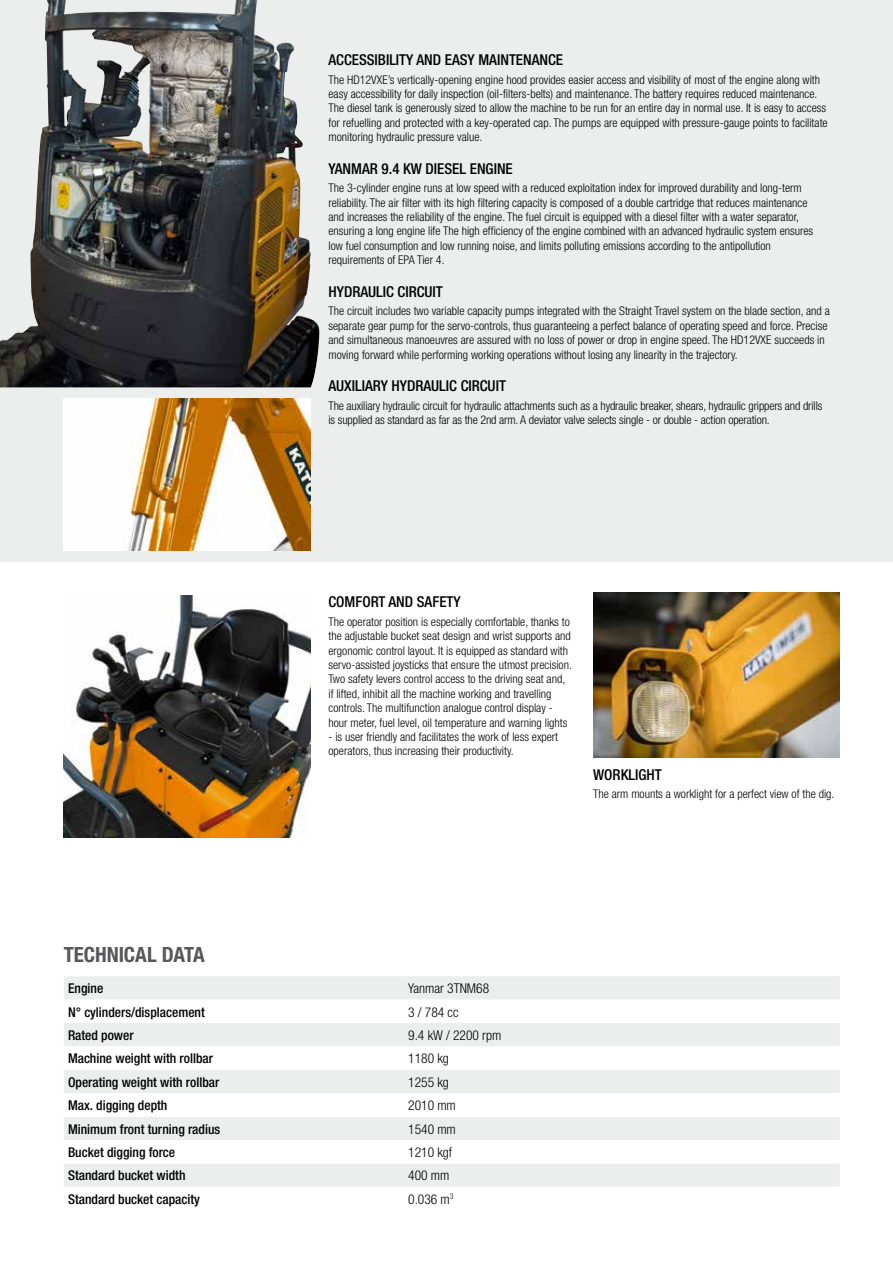
<style>
.page{position:relative;width:893px;height:1263px;background:#fff}
.page>*{position:absolute;margin:0;border:0;box-sizing:border-box;transform-origin:0 0}
.t1{font:700 condensed 21px "Helvetica Neue";letter-spacing:-.005em;color:#58585a}
.t2{font:500 condensed 15px "Helvetica Neue";color:#000}
.t3{font:500 condensed 13.5px "Helvetica Neue";color:#000}
.t4{font:300 condensed 13.5px "Helvetica Neue";color:#000}
.t5{font:300 condensed 12px/14.4px "Helvetica Neue";color:#000}
</style>
<div class="page">
<img style="left:593px;top:593px;width:247px;height:164px">
<div style="left:0;top:0;width:893px;height:561px;background:#eceded"></div>
<img style="left:64px;top:398px;width:246px;height:153px">
<img style="left:64px;top:595px;width:246px;height:242px">
<img style="left:0;top:0;width:320px;height:387px">
<div style="left:64px;top:976px;width:776px;height:23px;background:#eceded"></div>
<svg style="left:64px;top:1023px;width:776px;height:164px;fill:#eceded"></svg>
<p class="t2" style="left:328px;top:51px;width:236px">ACCESSIBILITY AND EASY MAINTENANCE</p>
<p class="t5" style="left:328px;top:72px;width:501px">The HD12VXE’s vertically-opening engine hood provides easier access and visibility of most of the engine along with easy accessibility for daily inspection (oil-filters-belts) and maintenance. The battery requires reduced maintenance.<br>The diesel tank is generously sized to allow the machine to be run for an entire day in normal use. It is easy to access for refuelling and protected with a key-operated cap. The pumps are equipped with pressure-gauge points to facilitate monitoring hydraulic pressure value.</p>
<p class="t2" style="left:328px;top:159px;width:186px">YANMAR 9.4 KW DIESEL ENGINE</p>
<p class="t5" style="left:328px;top:181px;width:486px">The 3-cylinder engine runs at low speed with a reduced exploitation index for improved durability and long-term reliability. The air filter with its high filtering capacity is composed of a double cartridge that reduces maintenance and increases the reliability of the engine. The fuel circuit is equipped with a diesel filter with a water separator, ensuring a long engine life The high efficiency of the engine combined with an advanced hydraulic system ensures low fuel consumption and low running noise, and limits polluting emissions according to the antipollution requirements of EPA Tier 4.</p>
<p class="t2" style="left:328px;top:282px;width:116px">HYDRAULIC CIRCUIT</p>
<p class="t5" style="left:328px;top:304px;width:503px">The circuit includes two variable capacity pumps integrated with the Straight Travel system on the blade section, and a separate gear pump for the servo-controls, thus guaranteeing a perfect balance of operating speed and force. Precise and simultaneous manoeuvres are assured with no loss of power or drop in engine speed. The HD12VXE succeeds in moving forward while performing working operations without losing any linearity in the trajectory.</p>
<p class="t2" style="left:328px;top:377px;width:179px">AUXILIARY HYDRAULIC CIRCUIT</p>
<p class="t5" style="left:328px;top:398px;width:495px">The auxiliary hydraulic circuit for hydraulic attachments such as a hydraulic breaker, shears, hydraulic grippers and drills is supplied as standard as far as the 2nd arm. A deviator valve selects single - or double - action operation.</p>
<p class="t2" style="left:328px;top:593px;width:134px">COMFORT AND SAFETY</p>
<p class="t5" style="left:328px;top:614px;width:245px">The operator position is especially comfortable, thanks to the adjustable bucket seat design and wrist supports and ergonomic control layout. It is equipped as standard with servo-assisted joysticks that ensure the utmost precision.<br>Two safety levers control access to the driving seat and, if lifted, inhibit all the machine working and travelling controls. The multifunction analogue control display - hour meter, fuel level, oil temperature and warning lights</p>
<p class="t5" style="left:328px;top:729px;width:231px">- is user friendly and facilitates the work of less expert operators, thus increasing their productivity.</p>
<p class="t2" style="left:593px;top:765px;width:70px">WORKLIGHT</p>
<p class="t5" style="left:593px;top:787px;width:243px">The arm mounts a worklight for a perfect view of the dig.</p>
<h1 class="t1" style="left:64px;top:942px;width:143px">TECHNICAL DATA</h1>
<p class="t3" style="left:68px;top:980px;width:37px">Engine</p>
<p class="t4" style="left:408px;top:981px;width:82px">Yanmar 3TNM68</p>
<p class="t3" style="left:68px;top:1004px;width:138px">N° cylinders/displacement</p>
<p class="t4" style="left:408px;top:1004px;width:52px">3 / 784 cc</p>
<p class="t3" style="left:68px;top:1027px;width:67px">Rated power</p>
<p class="t4" style="left:408px;top:1027px;width:95px">9.4 kW / 2200 rpm</p>
<p class="t3" style="left:68px;top:1050px;width:147px">Machine weight with rollbar</p>
<p class="t4" style="left:408px;top:1051px;width:42px">1180 kg</p>
<p class="t3" style="left:68px;top:1074px;width:153px">Operating weight with rollbar</p>
<p class="t4" style="left:408px;top:1074px;width:42px">1255 kg</p>
<p class="t3" style="left:68px;top:1097px;width:101px">Max. digging depth</p>
<p class="t4" style="left:408px;top:1098px;width:49px">2010 mm</p>
<p class="t3" style="left:68px;top:1121px;width:154px">Minimum front turning radius</p>
<p class="t4" style="left:408px;top:1121px;width:49px">1540 mm</p>
<p class="t3" style="left:68px;top:1144px;width:109px">Bucket digging force</p>
<p class="t4" style="left:408px;top:1144px;width:45px">1210 kgf</p>
<p class="t3" style="left:68px;top:1167px;width:119px">Standard bucket width</p>
<p class="t4" style="left:408px;top:1168px;width:43px">400 mm</p>
<p class="t3" style="left:68px;top:1191px;width:133px">Standard bucket capacity</p>
<p class="t4" style="left:408px;top:1191px;width:47px">0.036 m<sup>3</sup></p>
</div>
